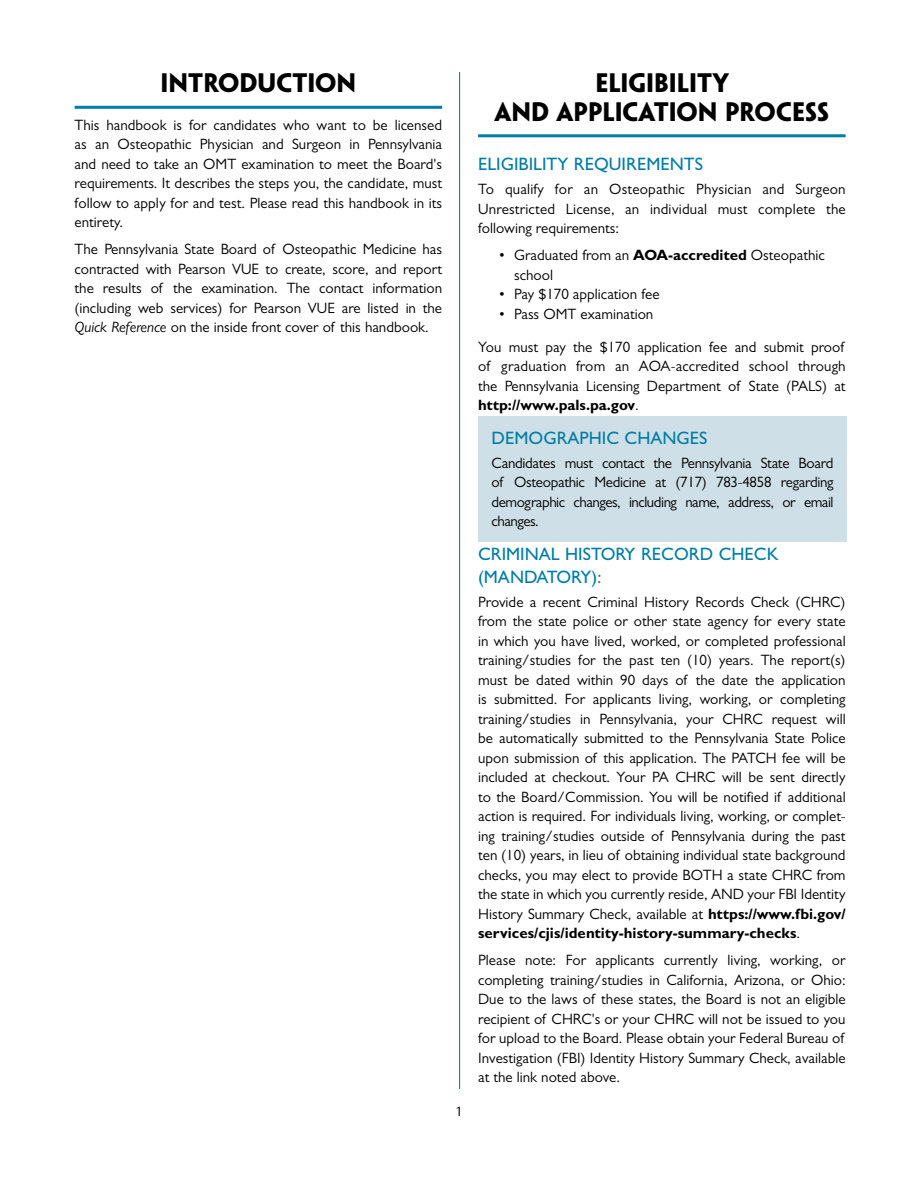
<style>
.page{position:relative;width:918px;height:1188px;background:#fff}
.page>*{position:absolute;margin:0;border:0;box-sizing:border-box;transform-origin:0 0}
.t1{font:700 24px/28.5px "Penumbra Sans Std";color:#000;text-align:center}
.t2{font:500 18px/22.5px "Gill Sans MT Pro";color:#007da5}
.t3{font:15px/19.5px "Gill Sans MT Pro";color:#000;text-align:justify}
.t4{font:12px "Penumbra Sans Std";color:#000}
.s1{font-style:italic}
.s2{font-weight:700}
</style>
<div class="page">
<hr style="left:459px;top:72px;width:1px;height:1017px;background:#0089ac">
<hr style="left:75px;top:106px;width:367px;height:3px;background:#007da5">
<hr style="left:478px;top:134px;width:368px;height:3px;background:#007da5">
<div style="left:478px;top:416px;width:369px;height:126px;background:#cfdfe7"></div>
<h1 class="t1" style="left:161px;top:69px;width:197px">INTRODUCTION</h1>
<p class="t3" style="left:75px;top:115px;width:369px">This handbook is for candidates who want to be licensed as an Osteopathic Physician and Surgeon in Pennsylvania and need to take an OMT examination to meet the Board's requirements. It describes the steps you, the candidate, must follow to apply for and test. Please read this handbook in its entirety.</p>
<p class="t3" style="left:75px;top:239px;width:369px">The Pennsylvania State Board of Osteopathic Medicine has contracted with Pearson VUE to create, score, and report the results of the examination. The contact information (including web services) for Pearson VUE are listed in the <span class="s1">Quick Reference</span> on the inside front cover of this handbook.</p>
<p class="t4" style="left:457px;top:1105px;width:6px">1</p>
<h1 class="t1" style="left:495px;top:69px;width:336px">ELIGIBILITY<br>AND APPLICATION PROCESS</h1>
<p class="t2" style="left:478px;top:153px;width:226px">ELIGIBILITY REQUIREMENTS</p>
<p class="t3" style="left:478px;top:179px;width:369px">To qualify for an Osteopathic Physician and Surgeon Unrestricted License, an individual must complete the following requirements:</p>
<p class="t3" style="left:514px;top:245px;width:312px;text-indent:-15px">• Graduated from an <span class="s2">AOA-accredited</span> Osteopathic school</p>
<p class="t3" style="left:499px;top:284px;width:162px">• Pay $170 application fee</p>
<p class="t3" style="left:499px;top:304px;width:156px">• Pass OMT examination</p>
<p class="t3" style="left:478px;top:337px;width:369px">You must pay the $170 application fee and submit proof of graduation from an AOA-accredited school through the Pennsylvania Licensing Department of State (PALS) at <span class="s2">http://www.pals.pa.gov</span>.</p>
<p class="t2" style="left:492px;top:426px;width:217px">DEMOGRAPHIC CHANGES</p>
<p class="t3" style="left:492px;top:453px;width:344px">Candidates must contact the Pennsylvania State Board of Osteopathic Medicine at (717) 783-4858 regarding demographic changes, including name, address, or email changes.</p>
<p class="t2" style="left:478px;top:543px;width:302px">CRIMINAL HISTORY RECORD CHECK (MANDATORY):</p>
<p class="t3" style="left:478px;top:592px;width:369px">Provide a recent Criminal History Records Check (CHRC) from the state police or other state agency for every state in which you have lived, worked, or completed professional training/studies for the past ten (10) years. The report(s) must be dated within 90 days of the date the application is submitted. For applicants living, working, or completing training/studies in Pennsylvania, your CHRC request will be automatically submitted to the Pennsylvania State Police upon submission of this application. The PATCH fee will be included at checkout. Your PA CHRC will be sent directly to the Board/Commission. You will be notified if additional action is required. For individuals living, working, or complet&shy;ing training/studies outside of Pennsylvania during the past ten (10) years, in lieu of obtaining individual state background checks, you may elect to provide BOTH a state CHRC from the state in which you currently reside, AND your FBI Identity History Summary Check, available at <span class="s2">https://www.fbi.gov/ services/cjis/identity-history-summary-checks</span>.</p>
<p class="t3" style="left:478px;top:950px;width:369px">Please note: For applicants currently living, working, or completing training/studies in California, Arizona, or Ohio:<br>Due to the laws of these states, the Board is not an eligible recipient of CHRC's or your CHRC will not be issued to you for upload to the Board. Please obtain your Federal Bureau of Investigation (FBI) Identity History Summary Check, available at the link noted above.</p>
</div>
